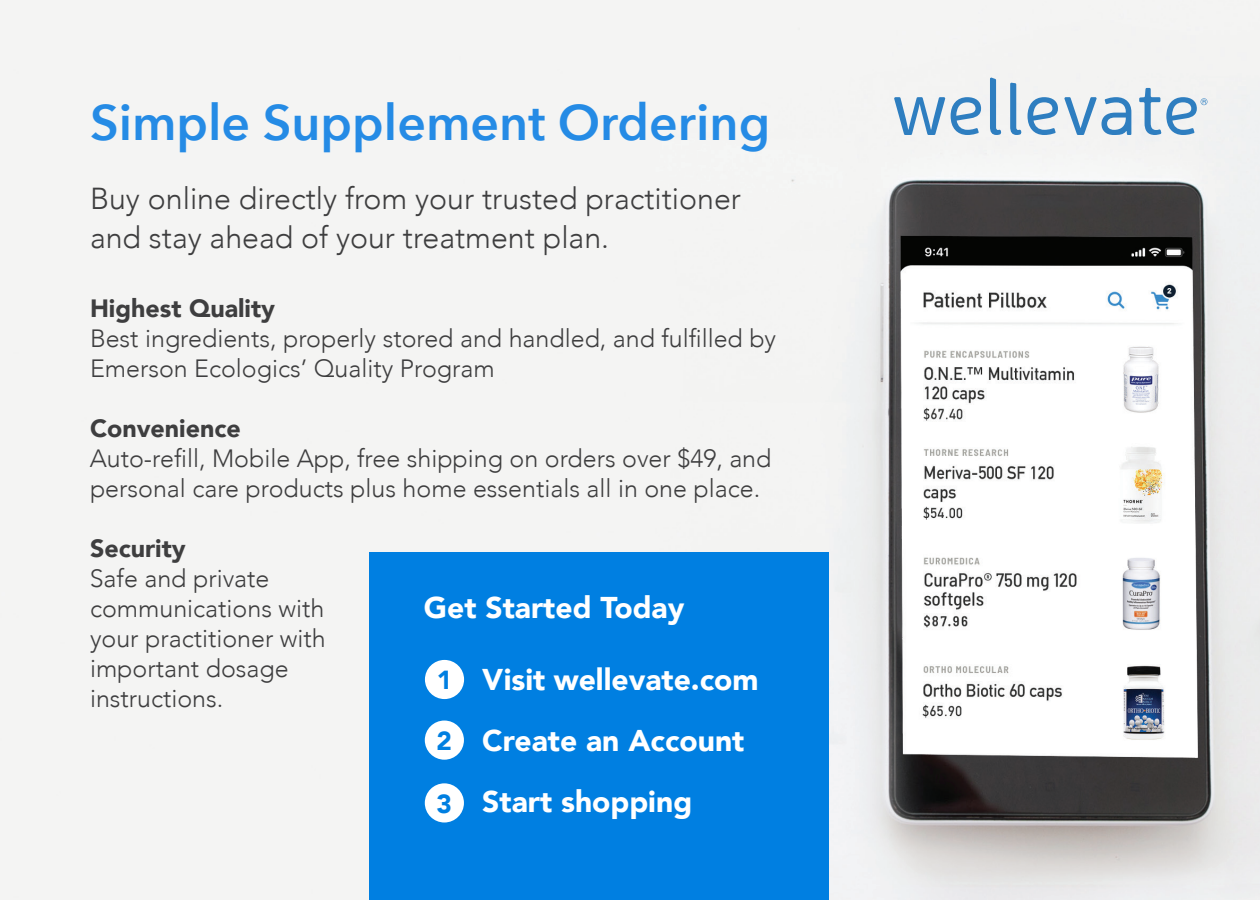
<style>
.page{position:relative;width:1260px;height:900px;background:#fff}
.page>*{position:absolute;margin:0;border:0;box-sizing:border-box;transform-origin:0 0}
.t1{font:600 50px "Avenir Next";color:#258be5}
.t2{font:300 30.25px "Avenir";color:#3e3e3f}
.t3{font:900 30px "Avenir";color:#fff}
.t4{font:900 26px "Avenir";color:#007fe1}
.t5{font:300 25px/30px "Avenir";color:#3e3e3f}
.t6{font:900 25px "Avenir";color:#3e3e3f}
</style>
<div class="page">
<img style="left:0;top:0;width:1260px;height:900px">
<div style="left:369px;top:553px;width:460px;height:347px;background:#007fe1"></div>
<div style="left:425px;top:660px;width:39px;height:39px;background:#fff;border-radius:50%"></div>
<div style="left:425px;top:721px;width:39px;height:39px;background:#fff;border-radius:50%"></div>
<div style="left:425px;top:783px;width:39px;height:40px;background:#fff;border-radius:50%"></div>
<svg style="left:990px;top:77px;width:12px;height:58px"></svg>
<svg style="left:1010px;top:83px;width:12px;height:52px"></svg>
<svg style="left:894px;top:97px;width:51px;height:38px"></svg>
<svg style="left:1028px;top:97px;width:30px;height:38px"></svg>
<svg style="left:951px;top:97px;width:30px;height:38px"></svg>
<svg style="left:1064px;top:97px;width:67px;height:38px"></svg>
<svg style="left:1139px;top:88px;width:68px;height:47px"></svg>
<p class="t1" style="left:90px;top:80px;width:682px">Simple Supplement Ordering</p>
<p class="t2" style="left:90px;top:181px;width:653px">Buy online directly from your trusted practitioner</p>
<p class="t2" style="left:90px;top:219px;width:521px">and stay ahead of your treatment plan.</p>
<p class="t6" style="left:90px;top:286px;width:187px">Highest Quality</p>
<p class="t5" style="left:90px;top:323px;width:688px">Best ingredients, properly stored and handled, and fulfilled by<br>Emerson Ecologics’ Quality Program</p>
<p class="t6" style="left:90px;top:406px;width:152px">Convenience</p>
<p class="t5" style="left:90px;top:443px;width:683px">Auto-refill, Mobile App, free shipping on orders over $49, and personal care products plus home essentials all in one place.</p>
<p class="t6" style="left:90px;top:526px;width:97px">Security</p>
<p class="t5" style="left:90px;top:563px;width:238px">Safe and private communications with your practitioner with important dosage instructions.</p>
<p class="t3" style="left:424px;top:582px;width:262px">Get Started Today</p>
<p class="t3" style="left:482px;top:654px;width:278px">Visit wellevate.com</p>
<p class="t3" style="left:482px;top:715px;width:264px">Create an Account</p>
<p class="t3" style="left:482px;top:776px;width:211px">Start shopping</p>
<p class="t4" style="left:437px;top:658px;width:17px">1</p>
<p class="t4" style="left:437px;top:719px;width:17px">2</p>
<p class="t4" style="left:437px;top:782px;width:17px">3</p>
</div>
